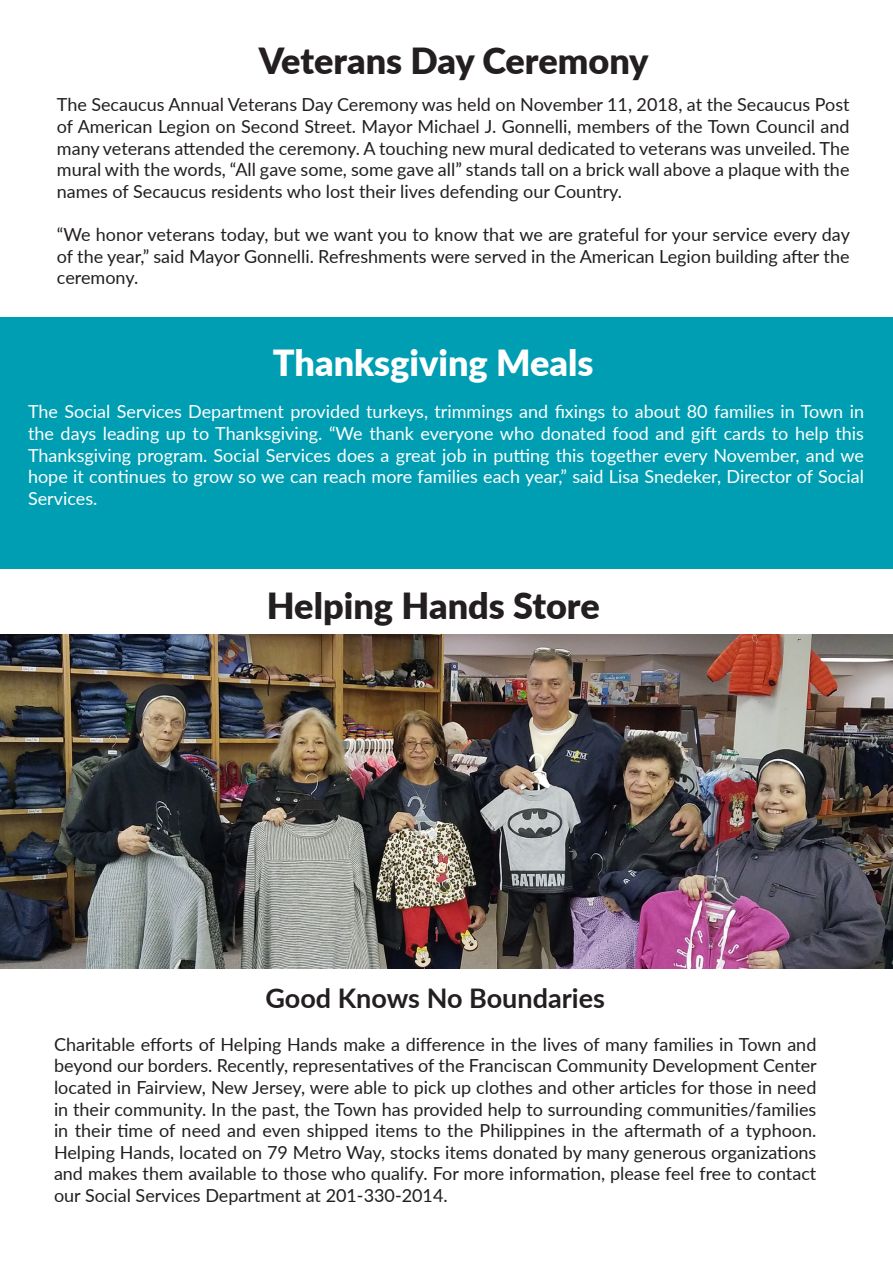
<style>
.page{position:relative;width:893px;height:1263px;background:#fff}
.page>*{position:absolute;margin:0;border:0;box-sizing:border-box;transform-origin:0 0}
.t1{font:900 36px "Lato";color:#231f20}
.t2{font:900 36px "Lato";color:#fff}
.t3{font:700 27px "Lato";color:#231f20}
.t4{font:18px/21.6px "Lato";color:#231f20;text-align:justify}
.t5{font:18px/21.6px "Lato";color:#fff;text-align:justify}
</style>
<div class="page">
<div style="left:0;top:317px;width:893px;height:252px;background:#009eb2"></div>
<img style="left:0;top:634px;width:892px;height:335px">
<p class="t1" style="left:259px;top:34px;width:391px">Veterans Day Ceremony</p>
<p class="t4" style="left:57px;top:93px;width:794px">The Secaucus Annual Veterans Day Ceremony was held on November 11, 2018, at the Secaucus Post of American Legion on Second Street. Mayor Michael J. Gonnelli, members of the Town Council and many veterans attended the ceremony. A touching new mural dedicated to veterans was unveiled. The mural with the words, “All gave some, some gave all” stands tall on a brick wall above a plaque with the names of Secaucus residents who lost their lives defending our Country.</p>
<p class="t4" style="left:57px;top:223px;width:794px">“We honor veterans today, but we want you to know that we are grateful for your service every day of the year,” said Mayor Gonnelli. Refreshments were served in the American Legion building after the ceremony.</p>
<p class="t2" style="left:273px;top:336px;width:322px">Thanksgiving Meals</p>
<p class="t5" style="left:28px;top:400px;width:837px">The Social Services Department provided turkeys, trimmings and fixings to about 80 families in Town in the days leading up to Thanksgiving. “We thank everyone who donated food and gift cards to help this Thanksgiving program. Social Services does a great job in putting this together every November, and we hope it continues to grow so we can reach more families each year,” said Lisa Snedeker, Director of Social Services.</p>
<p class="t1" style="left:267px;top:578px;width:334px">Helping Hands Store</p>
<p class="t3" style="left:265px;top:978px;width:341px">Good Knows No Boundaries</p>
<p class="t4" style="left:54px;top:1033px;width:764px">Charitable efforts of Helping Hands make a difference in the lives of many families in Town and beyond our borders. Recently, representatives of the Franciscan Community Development Center located in Fairview, New Jersey, were able to pick up clothes and other articles for those in need in their community. In the past, the Town has provided help to surrounding communities/families in their time of need and even shipped items to the Philippines in the aftermath of a typhoon.<br>Helping Hands, located on 79 Metro Way, stocks items donated by many generous organizations and makes them available to those who qualify. For more information, please feel free to contact our Social Services Department at 201-330-2014.</p>
</div>
